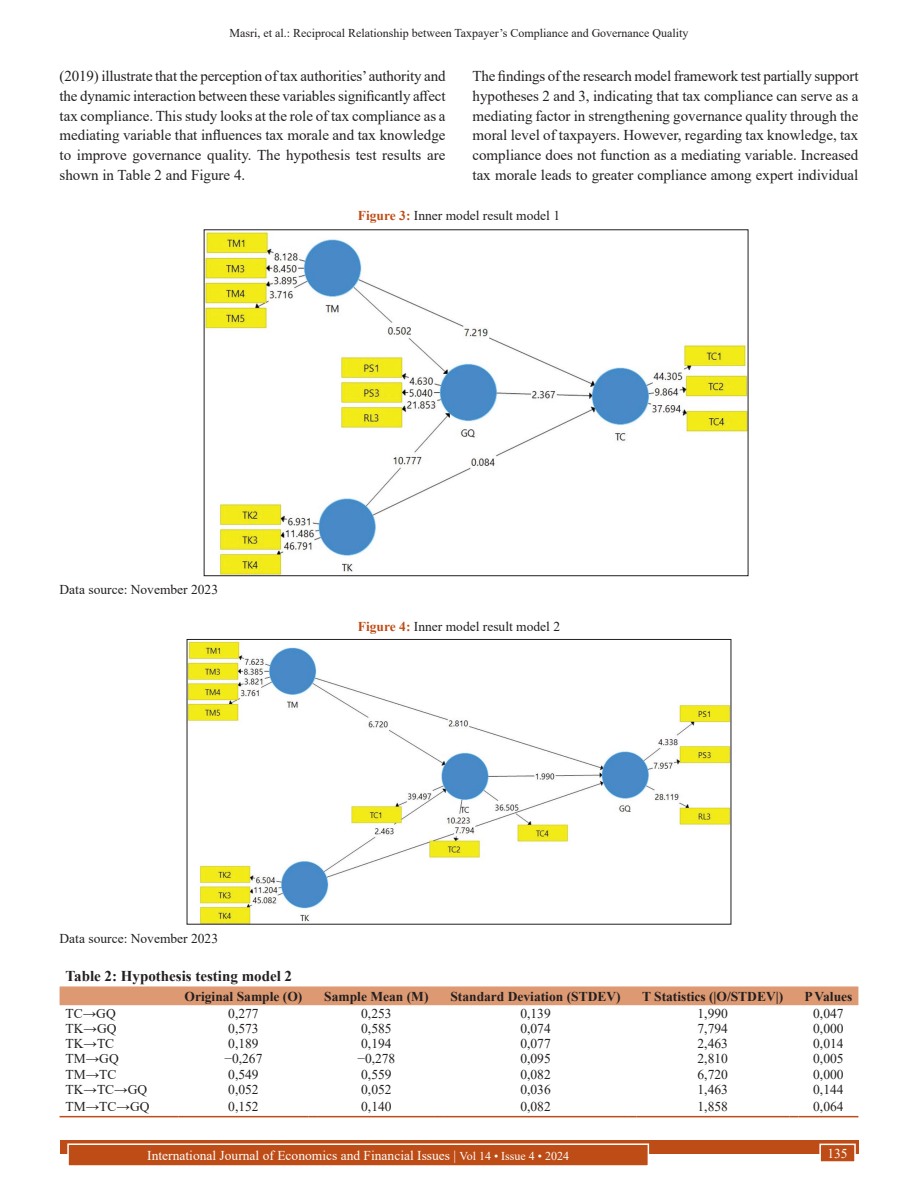
<style>
.page{position:relative;width:918px;height:1188px;background:#fff}
.page>*{position:absolute;margin:0;border:0;box-sizing:border-box;transform-origin:0 0}
.TX{font:15px/19.8px "Times New Roman";color:#231f20;text-align:justify}
.TT{font:700 15px "Times New Roman";color:#231f20}
.TB{font:13.5px "Times New Roman";color:#231f20}
.TCH{font:700 13.5px "Times New Roman";color:#231f20}
.t1{font:13.5px "Times New Roman";color:#fff}
.FGC{font:13.5px "Times New Roman";color:#231f20}
.FGC_SRC{font:13.5px "Times New Roman";color:#231f20}
.TBL{font:13.5px "Times New Roman";color:#231f20}
.t2{font:12px "Times New Roman";color:#231f20}
.s1{font-weight:700;color:#bd4c16}
.s2{font-size:12px}
</style>
<div class="page">
<div style="left:60px;top:1140px;width:798px;height:13px;background:#bd4c16"></div>
<div style="left:68px;top:1144px;width:580px;height:22px;background:#bd4c16"></div>
<div style="left:67px;top:1143px;width:582px;height:24px;border:2px solid #fff"></div>
<div style="left:820px;top:1144px;width:35px;height:18px;background:#bd4c16"></div>
<div style="left:819px;top:1144px;width:37px;height:19px;border:2px solid #fff"></div>
<img style="left:206px;top:232px;width:540px;height:342px">
<img style="left:189px;top:641px;width:540px;height:281px">
<div style="left:187px;top:639px;width:544px;height:285px;border:1px solid #231f20"></div>
<div style="left:60px;top:986px;width:798px;height:19px;background:#dd9972"></div>
<hr style="left:60px;top:1116px;width:109px;height:1px;background:#bd4c16">
<hr style="left:178px;top:1116px;width:131px;height:1px;background:#bd4c16">
<hr style="left:318px;top:1116px;width:117px;height:1px;background:#bd4c16">
<hr style="left:444px;top:1116px;width:183px;height:1px;background:#bd4c16">
<hr style="left:636px;top:1116px;width:153px;height:1px;background:#bd4c16">
<hr style="left:798px;top:1116px;width:60px;height:1px;background:#bd4c16">
<p class="t2" style="left:229px;top:25px;width:461px">Masri, et al.: Reciprocal Relationship between Taxpayer’s Compliance and Governance Quality</p>
<p class="TX" style="left:60px;top:66px;width:388px">(2019) illustrate that the perception of tax authorities’ authority and the dynamic interaction between these variables significantly affect tax compliance. This study looks at the role of tax compliance as a mediating variable that influences tax morale and tax knowledge to improve governance quality. The hypothesis test results are shown in Table 2 and Figure 4.</p>
<p class="TX" style="left:472px;top:66px;width:388px">The findings of the research model framework test partially support hypotheses 2 and 3, indicating that tax compliance can serve as a mediating factor in strengthening governance quality through the moral level of taxpayers. However, regarding tax knowledge, tax compliance does not function as a mediating variable. Increased tax morale leads to greater compliance among expert individual</p>
<p class="FGC" style="left:358px;top:206px;width:204px"><span class="s1">Figure 3:</span> Inner model result model 1</p>
<p class="FGC_SRC" style="left:60px;top:580px;width:160px">Data source: November 2023</p>
<p class="FGC" style="left:358px;top:617px;width:204px"><span class="s1">Figure 4:</span> Inner model result model 2</p>
<p class="FGC_SRC" style="left:60px;top:929px;width:160px">Data source: November 2023</p>
<p class="TT" style="left:66px;top:966px;width:228px">Table 2: Hypothesis testing model 2</p>
<p class="TCH" style="left:185px;top:987px;width:119px">Original Sample (O)</p>
<p class="TCH" style="left:324px;top:987px;width:106px">Sample Mean (M)</p>
<p class="TCH" style="left:450px;top:987px;width:172px">Standard Deviation (STDEV)</p>
<p class="TCH" style="left:642px;top:987px;width:142px">T Statistics (|O/STDEV|)</p>
<p class="TCH" style="left:804px;top:987px;width:50px">P Values</p>
<p class="TB" style="left:66px;top:1004px;width:52px">TC→GQ</p>
<p class="TB" style="left:228px;top:1004px;width:32px">0,277</p>
<p class="TB" style="left:361px;top:1004px;width:32px">0,253</p>
<p class="TB" style="left:520px;top:1004px;width:32px">0,139</p>
<p class="TB" style="left:698px;top:1004px;width:32px">1,990</p>
<p class="TB" style="left:813px;top:1004px;width:32px">0,047</p>
<p class="TB" style="left:66px;top:1019px;width:52px">TK→GQ</p>
<p class="TB" style="left:228px;top:1019px;width:32px">0,573</p>
<p class="TB" style="left:361px;top:1019px;width:32px">0,585</p>
<p class="TB" style="left:520px;top:1019px;width:32px">0,074</p>
<p class="TB" style="left:698px;top:1019px;width:32px">7,794</p>
<p class="TB" style="left:813px;top:1019px;width:32px">0,000</p>
<p class="TB" style="left:66px;top:1034px;width:50px">TK→TC</p>
<p class="TB" style="left:228px;top:1034px;width:32px">0,189</p>
<p class="TB" style="left:361px;top:1034px;width:32px">0,194</p>
<p class="TB" style="left:520px;top:1034px;width:32px">0,077</p>
<p class="TB" style="left:698px;top:1034px;width:32px">2,463</p>
<p class="TB" style="left:813px;top:1034px;width:32px">0,014</p>
<p class="TB" style="left:66px;top:1049px;width:55px">TM→GQ</p>
<p class="TB" style="left:224px;top:1049px;width:39px">−0,267</p>
<p class="TB" style="left:357px;top:1049px;width:39px">−0,278</p>
<p class="TB" style="left:520px;top:1049px;width:32px">0,095</p>
<p class="TB" style="left:698px;top:1049px;width:32px">2,810</p>
<p class="TB" style="left:813px;top:1049px;width:32px">0,005</p>
<p class="TB" style="left:66px;top:1065px;width:53px">TM→TC</p>
<p class="TB" style="left:228px;top:1065px;width:32px">0,549</p>
<p class="TB" style="left:361px;top:1065px;width:32px">0,559</p>
<p class="TB" style="left:520px;top:1065px;width:32px">0,082</p>
<p class="TB" style="left:698px;top:1065px;width:32px">6,720</p>
<p class="TB" style="left:813px;top:1065px;width:32px">0,000</p>
<p class="TB" style="left:66px;top:1080px;width:83px">TK→TC→GQ</p>
<p class="TB" style="left:228px;top:1080px;width:32px">0,052</p>
<p class="TB" style="left:361px;top:1080px;width:32px">0,052</p>
<p class="TB" style="left:520px;top:1080px;width:32px">0,036</p>
<p class="TB" style="left:698px;top:1080px;width:32px">1,463</p>
<p class="TB" style="left:813px;top:1080px;width:32px">0,144</p>
<p class="TBL" style="left:66px;top:1097px;width:85px">TM→TC→GQ</p>
<p class="TBL" style="left:228px;top:1097px;width:32px">0,152</p>
<p class="TBL" style="left:361px;top:1097px;width:32px">0,140</p>
<p class="TBL" style="left:520px;top:1097px;width:32px">0,082</p>
<p class="TBL" style="left:698px;top:1097px;width:32px">1,858</p>
<p class="TBL" style="left:813px;top:1097px;width:32px">0,064</p>
<p class="t1" style="left:147px;top:1146px;width:423px">International Journal of Economics and Financial Issues | <span class="s2">Vol 14 • Issue 4 • 2024</span></p>
<p class="t1" style="left:827px;top:1144px;width:22px">135</p>
</div>
